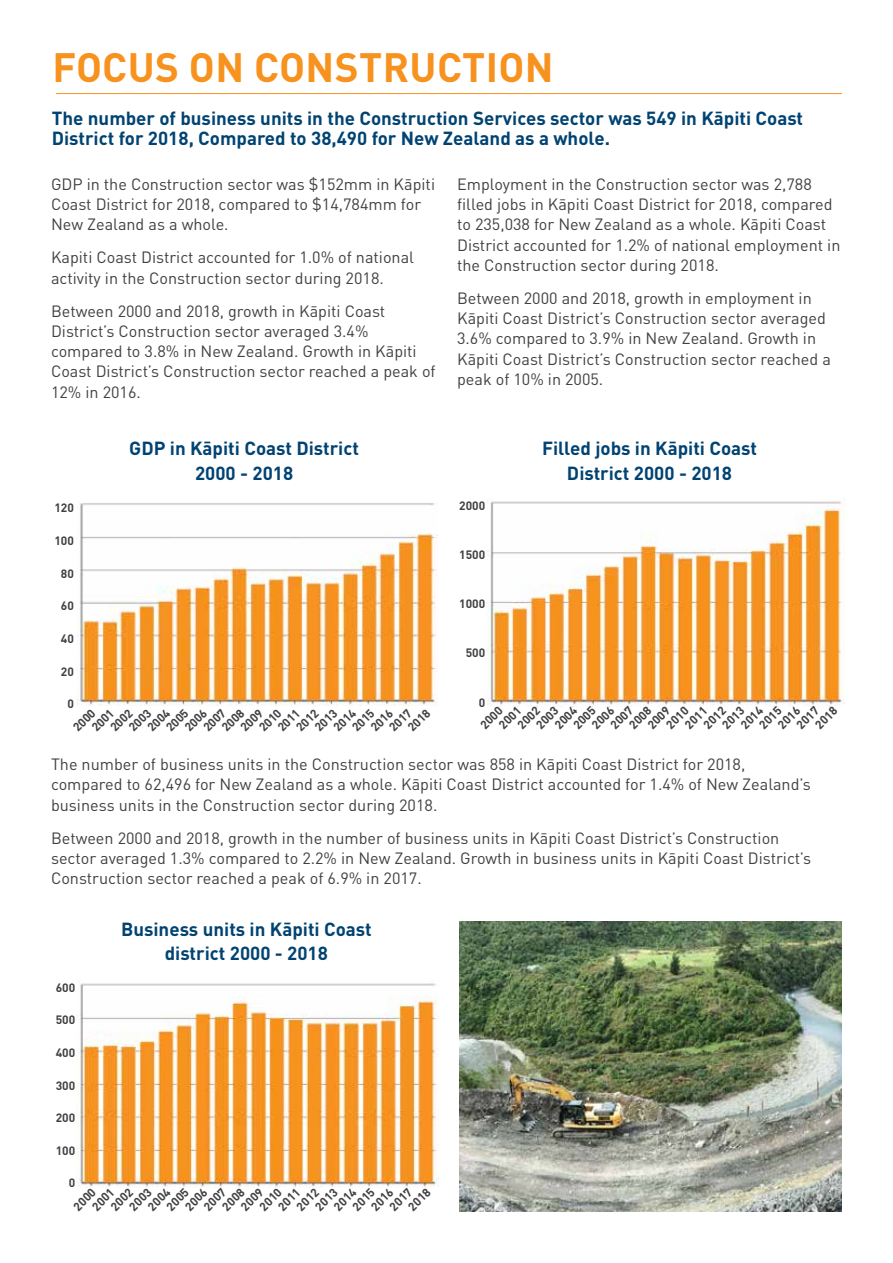
<style>
.page{position:relative;width:893px;height:1263px;background:#fff}
.page>*{position:absolute;margin:0;border:0;box-sizing:border-box;transform-origin:0 0}
.t1{font:700 40.5px "DIN Pro";letter-spacing:.01em;color:#f7921e}
.t2{font:700 18.75px/24.5px "DIN Pro";color:#004372;text-align:center}
.t3{font:16.2px/20.2px "DIN Pro";color:#414042}
.t4{font:700 12px "DIN Pro";color:#414042}
</style>
<div class="page">
<hr style="left:56px;top:93px;width:786px;height:1px;background:#f7921e">
<img style="left:77px;top:983px;width:361px;height:205px">
<img style="left:77px;top:503px;width:361px;height:203px">
<img style="left:487px;top:501px;width:358px;height:205px">
<img style="left:459px;top:922px;width:383px;height:290px">
<h1 class="t1" style="left:53px;top:34px;width:503px">FOCUS ON CONSTRUCTION</h1>
<p class="t2" style="left:52px;top:105px;width:753px;line-height:20.2px;text-align:left">The number of business units in the Construction Services sector was 549 in Kāpiti Coast<br>District for 2018, Compared to 38,490 for New Zealand as a whole.</p>
<p class="t3" style="left:51px;top:172px;width:386px">GDP in the Construction sector was $152mm in Kāpiti<br>Coast District for 2018, compared to $14,784mm for<br>New Zealand as a whole.</p>
<p class="t3" style="left:51px;top:246px;width:364px">Kapiti Coast District accounted for 1.0% of national activity in the Construction sector during 2018.</p>
<p class="t3" style="left:51px;top:299px;width:386px">Between 2000 and 2018, growth in Kāpiti Coast District’s Construction sector averaged 3.4% compared to 3.8% in New Zealand. Growth in Kāpiti Coast District’s Construction sector reached a peak of 12% in 2016.</p>
<p class="t3" style="left:457px;top:172px;width:385px">Employment in the Construction sector was 2,788 filled jobs in Kāpiti Coast District for 2018, compared to 235,038 for New Zealand as a whole. Kāpiti Coast District accounted for 1.2% of national employment in the Construction sector during 2018.</p>
<p class="t3" style="left:457px;top:286px;width:375px">Between 2000 and 2018, growth in employment in Kāpiti Coast District’s Construction sector averaged 3.6% compared to 3.9% in New Zealand. Growth in Kāpiti Coast District’s Construction sector reached a peak of 10% in 2005.</p>
<p class="t2" style="left:129px;top:434px;width:231px">GDP in Kāpiti Coast District<br>2000 - 2018</p>
<p class="t2" style="left:542px;top:434px;width:217px">Filled jobs in Kāpiti Coast<br>District 2000 - 2018</p>
<p class="t4" style="left:54px;top:498px;width:21px">120</p>
<p class="t4" style="left:54px;top:531px;width:21px">100</p>
<p class="t4" style="left:61px;top:563px;width:15px">80</p>
<p class="t4" style="left:61px;top:596px;width:15px">60</p>
<p class="t4" style="left:61px;top:629px;width:15px">40</p>
<p class="t4" style="left:61px;top:661px;width:15px">20</p>
<p class="t4" style="left:67px;top:694px;width:8px">0</p>
<p class="t4" style="left:142px;top:722px;width:28px;rotate:-45deg">2004</p>
<p class="t4" style="left:328px;top:722px;width:28px;rotate:-45deg">2014</p>
<p class="t4" style="left:217px;top:722px;width:28px;rotate:-45deg">2008</p>
<p class="t4" style="left:403px;top:722px;width:28px;rotate:-45deg">2018</p>
<p class="t4" style="left:198px;top:722px;width:28px;rotate:-45deg">2007</p>
<p class="t4" style="left:384px;top:722px;width:28px;rotate:-45deg">2017</p>
<p class="t4" style="left:124px;top:722px;width:28px;rotate:-45deg">2003</p>
<p class="t4" style="left:235px;top:722px;width:28px;rotate:-45deg">2009</p>
<p class="t4" style="left:310px;top:722px;width:28px;rotate:-45deg">2013</p>
<p class="t4" style="left:105px;top:722px;width:28px;rotate:-45deg">2002</p>
<p class="t4" style="left:291px;top:722px;width:28px;rotate:-45deg">2012</p>
<p class="t4" style="left:68px;top:722px;width:28px;rotate:-45deg">2000</p>
<p class="t4" style="left:161px;top:722px;width:28px;rotate:-45deg">2005</p>
<p class="t4" style="left:254px;top:722px;width:28px;rotate:-45deg">2010</p>
<p class="t4" style="left:347px;top:722px;width:28px;rotate:-45deg">2015</p>
<p class="t4" style="left:180px;top:722px;width:28px;rotate:-45deg">2006</p>
<p class="t4" style="left:366px;top:722px;width:28px;rotate:-45deg">2016</p>
<p class="t4" style="left:87px;top:722px;width:28px;rotate:-45deg">2001</p>
<p class="t4" style="left:273px;top:722px;width:28px;rotate:-45deg">2011</p>
<p class="t4" style="left:459px;top:496px;width:28px">2000</p>
<p class="t4" style="left:459px;top:545px;width:28px">1500</p>
<p class="t4" style="left:459px;top:594px;width:28px">1000</p>
<p class="t4" style="left:466px;top:643px;width:21px">500</p>
<p class="t4" style="left:479px;top:692px;width:8px">0</p>
<p class="t4" style="left:550px;top:720px;width:28px;rotate:-45deg">2004</p>
<p class="t4" style="left:736px;top:720px;width:28px;rotate:-45deg">2014</p>
<p class="t4" style="left:624px;top:720px;width:28px;rotate:-45deg">2008</p>
<p class="t4" style="left:810px;top:720px;width:28px;rotate:-45deg">2018</p>
<p class="t4" style="left:605px;top:720px;width:28px;rotate:-45deg">2007</p>
<p class="t4" style="left:791px;top:720px;width:28px;rotate:-45deg">2017</p>
<p class="t4" style="left:531px;top:720px;width:28px;rotate:-45deg">2003</p>
<p class="t4" style="left:643px;top:720px;width:28px;rotate:-45deg">2009</p>
<p class="t4" style="left:717px;top:720px;width:28px;rotate:-45deg">2013</p>
<p class="t4" style="left:512px;top:720px;width:28px;rotate:-45deg">2002</p>
<p class="t4" style="left:698px;top:720px;width:28px;rotate:-45deg">2012</p>
<p class="t4" style="left:475px;top:720px;width:28px;rotate:-45deg">2000</p>
<p class="t4" style="left:568px;top:720px;width:28px;rotate:-45deg">2005</p>
<p class="t4" style="left:661px;top:720px;width:28px;rotate:-45deg">2010</p>
<p class="t4" style="left:754px;top:720px;width:28px;rotate:-45deg">2015</p>
<p class="t4" style="left:587px;top:720px;width:28px;rotate:-45deg">2006</p>
<p class="t4" style="left:773px;top:720px;width:28px;rotate:-45deg">2016</p>
<p class="t4" style="left:494px;top:720px;width:28px;rotate:-45deg">2001</p>
<p class="t4" style="left:680px;top:720px;width:28px;rotate:-45deg">2011</p>
<p class="t3" style="left:51px;top:752px;width:761px">The number of business units in the Construction sector was 858 in Kāpiti Coast District for 2018, compared to 62,496 for New Zealand as a whole. Kāpiti Coast District accounted for 1.4% of New Zealand’s business units in the Construction sector during 2018.</p>
<p class="t3" style="left:51px;top:826px;width:762px">Between 2000 and 2018, growth in the number of business units in Kāpiti Coast District’s Construction sector averaged 1.3% compared to 2.2% in New Zealand. Growth in business units in Kāpiti Coast District’s<br>Construction sector reached a peak of 6.9% in 2017.</p>
<p class="t2" style="left:121px;top:914px;width:252px">Business units in Kāpiti Coast district 2000 - 2018</p>
<p class="t4" style="left:56px;top:977px;width:21px">600</p>
<p class="t4" style="left:56px;top:1010px;width:21px">500</p>
<p class="t4" style="left:56px;top:1042px;width:21px">400</p>
<p class="t4" style="left:56px;top:1075px;width:21px">300</p>
<p class="t4" style="left:56px;top:1108px;width:21px">200</p>
<p class="t4" style="left:56px;top:1140px;width:21px">100</p>
<p class="t4" style="left:69px;top:1173px;width:8px">0</p>
<p class="t4" style="left:143px;top:1201px;width:28px;rotate:-45deg">2004</p>
<p class="t4" style="left:329px;top:1201px;width:28px;rotate:-45deg">2014</p>
<p class="t4" style="left:217px;top:1201px;width:28px;rotate:-45deg">2008</p>
<p class="t4" style="left:403px;top:1201px;width:28px;rotate:-45deg">2018</p>
<p class="t4" style="left:199px;top:1201px;width:28px;rotate:-45deg">2007</p>
<p class="t4" style="left:384px;top:1201px;width:28px;rotate:-45deg">2017</p>
<p class="t4" style="left:124px;top:1201px;width:28px;rotate:-45deg">2003</p>
<p class="t4" style="left:236px;top:1201px;width:28px;rotate:-45deg">2009</p>
<p class="t4" style="left:310px;top:1201px;width:28px;rotate:-45deg">2013</p>
<p class="t4" style="left:106px;top:1201px;width:28px;rotate:-45deg">2002</p>
<p class="t4" style="left:291px;top:1201px;width:28px;rotate:-45deg">2012</p>
<p class="t4" style="left:68px;top:1201px;width:28px;rotate:-45deg">2000</p>
<p class="t4" style="left:161px;top:1201px;width:28px;rotate:-45deg">2005</p>
<p class="t4" style="left:254px;top:1201px;width:28px;rotate:-45deg">2010</p>
<p class="t4" style="left:347px;top:1201px;width:28px;rotate:-45deg">2015</p>
<p class="t4" style="left:180px;top:1201px;width:28px;rotate:-45deg">2006</p>
<p class="t4" style="left:366px;top:1201px;width:28px;rotate:-45deg">2016</p>
<p class="t4" style="left:87px;top:1201px;width:28px;rotate:-45deg">2001</p>
<p class="t4" style="left:273px;top:1201px;width:28px;rotate:-45deg">2011</p>
</div>
